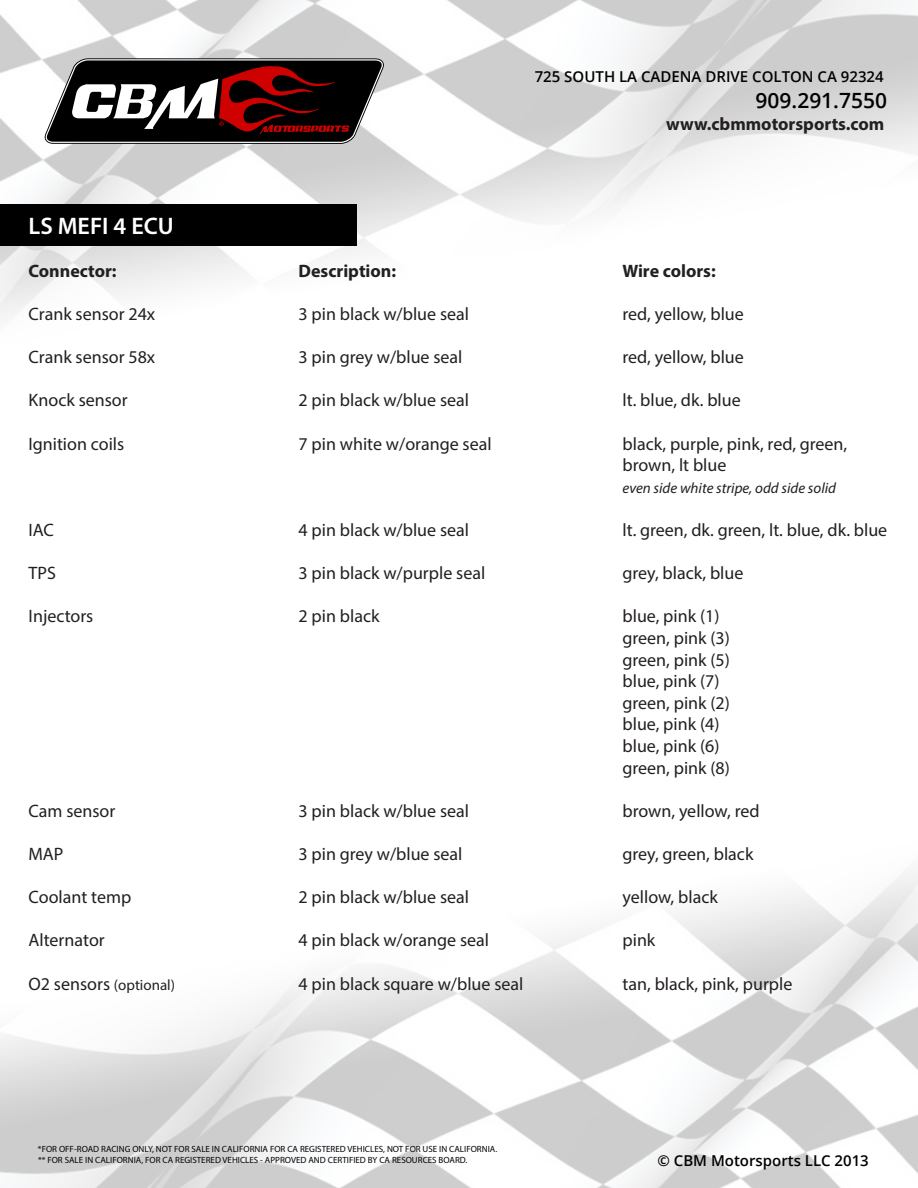
<style>
.page{position:relative;width:918px;height:1188px;background:#fff}
.page>*{position:absolute;margin:0;border:0;box-sizing:border-box;transform-origin:0 0}
.t1{font:600 24px "Myriad Pro";color:#fff}
.t2{font:600 21px "Open Sans";color:#020202}
.t3{font:18px/21.6px "Myriad Pro";color:#231f20}
.t4{font:700 18px "Myriad Pro";color:#231f20}
.t5{font:600 15px "Open Sans";color:#020202}
.t6{font:italic 15px "Myriad Pro";color:#231f20}
.t7{font:15px "Myriad Pro";color:#231f20}
.t8{font:9px/10.8px "Myriad Pro";color:#020202}
.s1{font-size:18px}
</style>
<div class="page">
<img style="left:0;top:0;width:918px;height:317px">
<img style="left:0;top:871px;width:918px;height:317px">
<div style="left:0;top:204px;width:356px;height:42px;background:#000"></div>
<svg style="left:44px;top:58px;width:340px;height:86px"></svg>
<p class="t5" style="left:535px;top:67px;width:351px">725 SOUTH LA CADENA DRIVE COLTON CA 92324</p>
<p class="t2" style="left:756px;top:86px;width:133px">909.291.7550</p>
<p class="t4" style="left:666px;top:113px;width:220px">www.cbmmotorsports.com</p>
<h1 class="t1" style="left:29px;top:210px;width:147px">LS MEFI 4 ECU</h1>
<p class="t4" style="left:29px;top:259px;width:90px">Connector:</p>
<p class="t4" style="left:299px;top:259px;width:99px">Description:</p>
<p class="t4" style="left:623px;top:259px;width:95px">Wire colors:</p>
<p class="t3" style="left:29px;top:303px;width:128px">Crank sensor 24x</p>
<p class="t3" style="left:299px;top:303px;width:172px">3 pin black w/blue seal</p>
<p class="t3" style="left:623px;top:303px;width:123px">red, yellow, blue</p>
<p class="t3" style="left:29px;top:346px;width:128px">Crank sensor 58x</p>
<p class="t3" style="left:299px;top:346px;width:166px">3 pin grey w/blue seal</p>
<p class="t3" style="left:623px;top:346px;width:123px">red, yellow, blue</p>
<p class="t3" style="left:29px;top:389px;width:101px">Knock sensor</p>
<p class="t3" style="left:299px;top:389px;width:172px">2 pin black w/blue seal</p>
<p class="t3" style="left:623px;top:389px;width:120px">lt. blue, dk. blue</p>
<p class="t3" style="left:29px;top:433px;width:97px">Ignition coils</p>
<p class="t3" style="left:299px;top:433px;width:195px">7 pin white w/orange seal</p>
<p class="t3" style="left:623px;top:433px;width:226px">black, purple, pink, red, green, brown, lt blue</p>
<p class="t6" style="left:623px;top:479px;width:215px">even side white stripe, odd side solid</p>
<p class="t3" style="left:29px;top:519px;width:27px">IAC</p>
<p class="t3" style="left:299px;top:519px;width:172px">4 pin black w/blue seal</p>
<p class="t3" style="left:623px;top:519px;width:266px">lt. green, dk. green, lt. blue, dk. blue</p>
<p class="t3" style="left:29px;top:562px;width:29px">TPS</p>
<p class="t3" style="left:299px;top:562px;width:188px">3 pin black w/purple seal</p>
<p class="t3" style="left:623px;top:562px;width:122px">grey, black, blue</p>
<p class="t3" style="left:29px;top:605px;width:66px">Injectors</p>
<p class="t3" style="left:299px;top:605px;width:82px">2 pin black</p>
<p class="t3" style="left:623px;top:605px;width:109px">blue, pink (1) green, pink (3) green, pink (5) blue, pink (7) green, pink (2) blue, pink (4) blue, pink (6) green, pink (8)</p>
<p class="t3" style="left:29px;top:800px;width:88px">Cam sensor</p>
<p class="t3" style="left:299px;top:800px;width:172px">3 pin black w/blue seal</p>
<p class="t3" style="left:623px;top:800px;width:139px">brown, yellow, red</p>
<p class="t3" style="left:29px;top:843px;width:36px">MAP</p>
<p class="t3" style="left:299px;top:843px;width:166px">3 pin grey w/blue seal</p>
<p class="t3" style="left:623px;top:843px;width:132px">grey, green, black</p>
<p class="t3" style="left:29px;top:886px;width:104px">Coolant temp</p>
<p class="t3" style="left:299px;top:886px;width:172px">2 pin black w/blue seal</p>
<p class="t3" style="left:623px;top:886px;width:97px">yellow, black</p>
<p class="t3" style="left:29px;top:929px;width:78px">Alternator</p>
<p class="t3" style="left:299px;top:929px;width:192px">4 pin black w/orange seal</p>
<p class="t3" style="left:623px;top:929px;width:34px">pink</p>
<p class="t7" style="left:29px;top:975px;width:148px"><span class="s1">O2 sensors</span> (optional)</p>
<p class="t3" style="left:299px;top:973px;width:226px">4 pin black square w/blue seal</p>
<p class="t3" style="left:623px;top:973px;width:171px">tan, black, pink, purple</p>
<p class="t8" style="left:38px;top:1143px;width:461px">*FOR OFF-ROAD RACING ONLY, NOT FOR SALE IN CALIFORNIA FOR CA REGISTERED VEHICLES, NOT FOR USE IN CALIFORNIA. ** FOR SALE IN CALIFORNIA, FOR CA REGISTERED VEHICLES - APPROVED AND CERTIFIED BY CA RESOURCES BOARD.</p>
<p class="t5" style="left:658px;top:1151px;width:213px">© CBM Motorsports LLC 2013</p>
</div>
